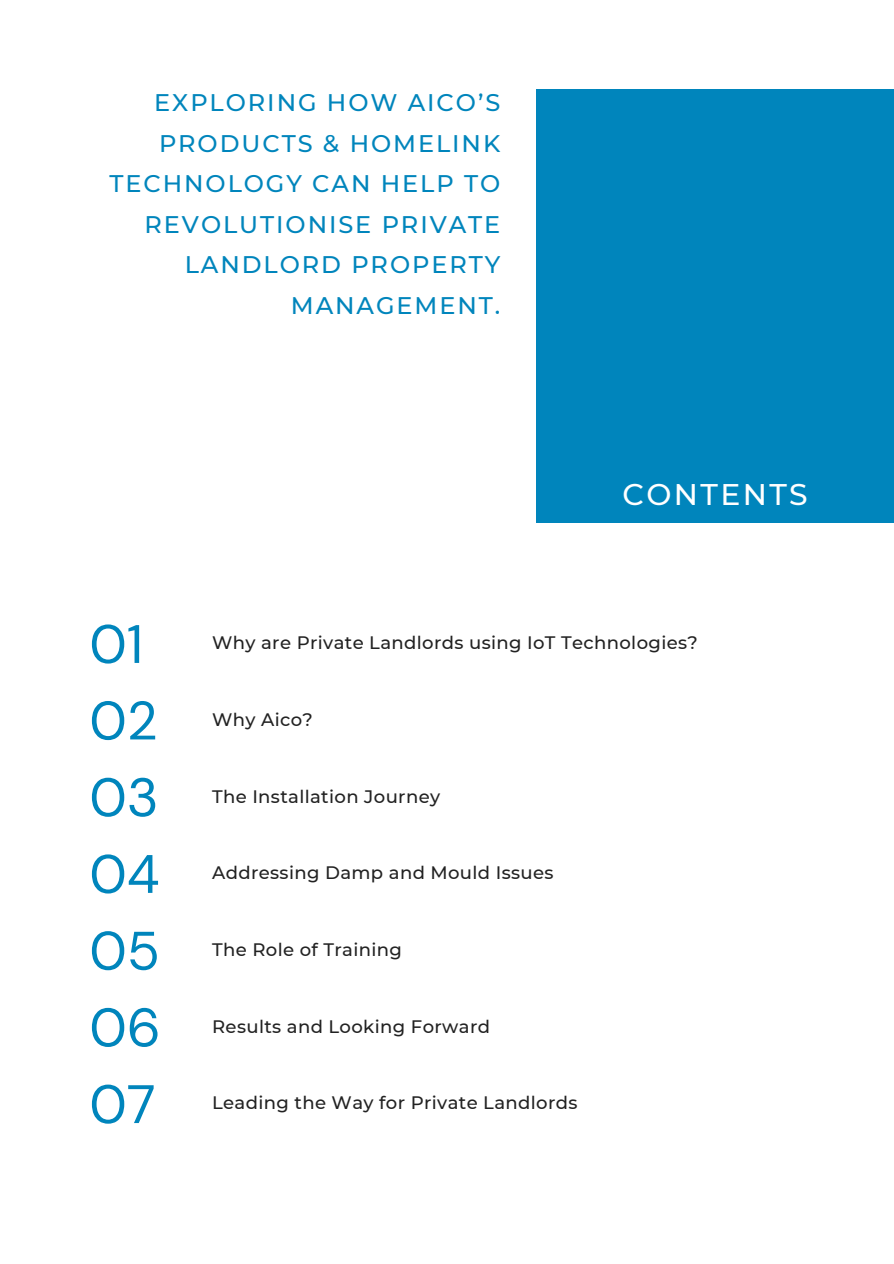
<style>
.page{position:relative;width:894px;height:1264px;background:#fff}
.page>*{position:absolute;margin:0;border:0;box-sizing:border-box;transform-origin:0 0}
.t1{font:54px "DM Sans";color:#0085bc}
.t2{font:500 29.85px "Montserrat";letter-spacing:.08em;color:#fff}
.t3{font:500 24px/40.5px "Montserrat";letter-spacing:.08em;color:#0085bc;text-align:right}
.t4{font:500 18px "Montserrat";letter-spacing:.02em;color:#222}
</style>
<div class="page">
<div style="left:536px;top:89px;width:357px;height:434px;background:#0085bc"></div>
<h1 class="t3" style="left:109px;top:82px;width:392px">EXPLORING HOW AICO’S<br>PRODUCTS &amp; HOMELINK<br>TECHNOLOGY CAN HELP TO<br>REVOLUTIONISE PRIVATE<br>LANDLORD PROPERTY<br>MANAGEMENT.</h1>
<p class="t2" style="left:622px;top:476px;width:187px">CONTENTS</p>
<h2 class="t1" style="left:89px;top:609px;width:55px">01</h2>
<p class="t1" style="left:89px;top:686px;width:70px">02</p>
<p class="t1" style="left:89px;top:762px;width:71px">03</p>
<p class="t1" style="left:89px;top:839px;width:72px">04</p>
<p class="t1" style="left:89px;top:916px;width:72px">05</p>
<p class="t1" style="left:89px;top:992px;width:73px">06</p>
<p class="t1" style="left:89px;top:1069px;width:68px">07</p>
<p class="t4" style="left:212px;top:632px;width:487px">Why are Private Landlords using IoT Technologies?</p>
<p class="t4" style="left:212px;top:708px;width:102px">Why Aico?</p>
<p class="t4" style="left:212px;top:785px;width:229px">The Installation Journey</p>
<p class="t4" style="left:212px;top:862px;width:343px">Addressing Damp and Mould Issues</p>
<p class="t4" style="left:212px;top:938px;width:191px">The Role of Training</p>
<p class="t4" style="left:212px;top:1015px;width:279px">Results and Looking Forward</p>
<p class="t4" style="left:212px;top:1091px;width:367px">Leading the Way for Private Landlords</p>
</div>
